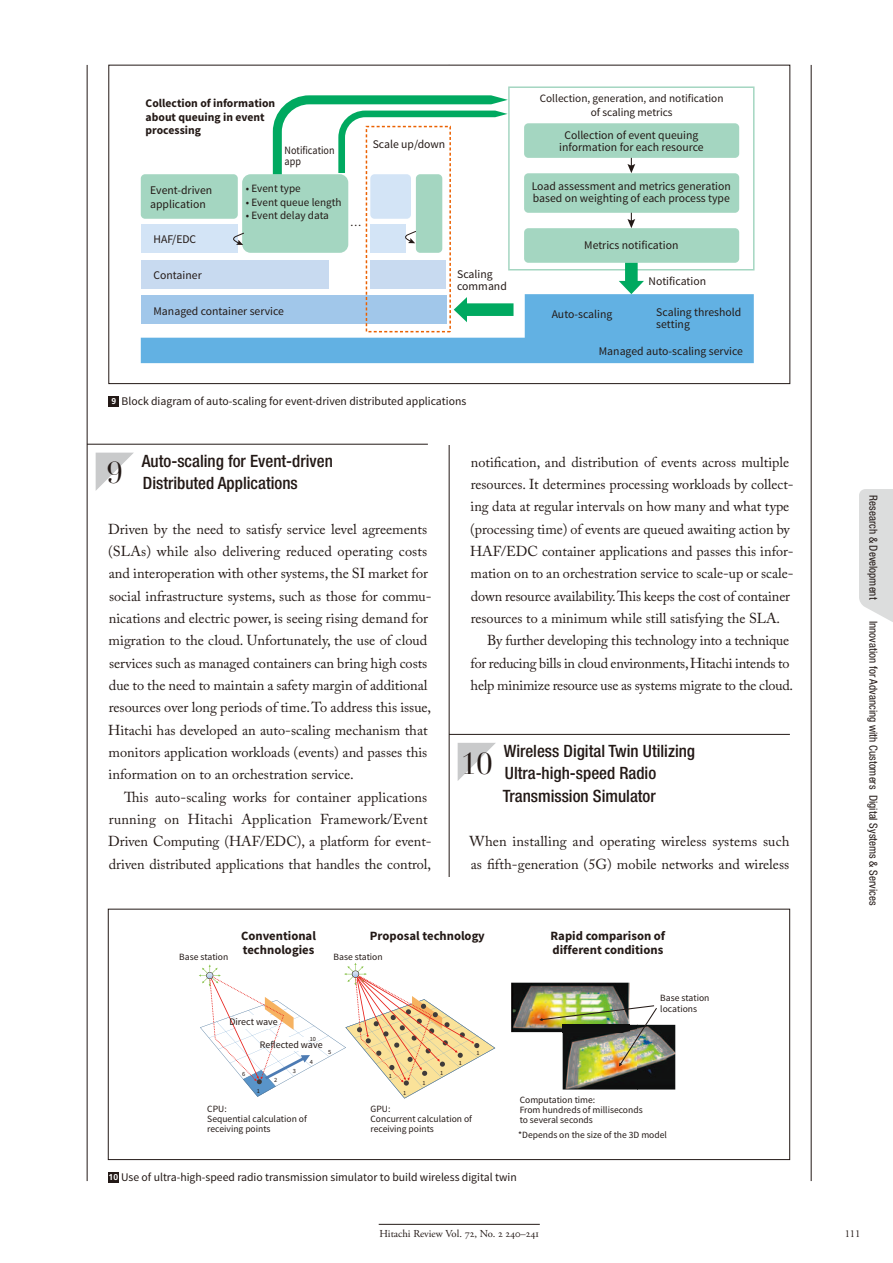
<style>
.page{position:relative;width:893px;height:1263px;background:#fff}
.page>*{position:absolute;margin:0;border:0;box-sizing:border-box;transform-origin:0 0}
.t1{font:29.7px "Didot LT Pro";color:#231916}
.t2{font:500 condensed 16.95px/22.4px "Helvetica Neue LT Std";color:#231916}
.t3{font:14.4px/22.4px "Adobe Caslon Pro";color:#231916}
.t4{font:14.4px "Adobe Caslon Pro";letter-spacing:-.02em;color:#231916}
.t5{font:700 12.6px/14.1px "Source Sans Pro";color:#231916}
.t6{font:11.7px/12px "Source Sans Pro";color:#231916}
.t7{font:700 11.7px/13.5px "Source Sans Pro";color:#231916}
.t8{font:11.25px/13.5px "Source Sans Pro";color:#231916;text-align:center}
.t9{font:11.25px/11.2px "Source Sans Pro";color:#231916;scale:.9 1}
.t10{font:condensed 11.1px "Helvetica Neue LT Std";color:#231916}
.t11{font:11.1px "Source Sans Pro";color:#231916}
.t12{font:10.65px "Adobe Garamond Pro";color:#231916}
.t13{font:9.9px "Source Sans Pro";color:#231916}
.t14{font:9.6px/10.2px "Source Sans Pro";color:#231916}
.t15{font:6.3px "Source Sans Pro";color:#231916}
.s1{font-family:"Frutiger LT Std";font-weight:700;font-size:8.55px;color:#fff}
</style>
<div class="page">
<hr style="left:87px;top:65px;width:1px;height:1116px;background:#231916">
<hr style="left:449px;top:65px;width:1px;height:1116px;background:#231916">
<hr style="left:811px;top:65px;width:1px;height:1116px;background:#231916">
<hr style="left:379px;top:1224px;width:161px;height:1px;background:#231916">
<svg style="left:859px;top:489px;width:33px;height:133px;background:#dedfdf"></svg>
<hr style="left:449px;top:734px;width:341px;height:1px;background:#231916">
<svg style="left:458px;top:743px;width:38px;height:38px"></svg>
<hr style="left:87px;top:444px;width:341px;height:1px;background:#231916">
<svg style="left:96px;top:453px;width:37px;height:37px"></svg>
<svg style="left:199px;top:963px;width:296px;height:136px"></svg>
<img style="left:511px;top:983px;width:119px;height:49px">
<img style="left:563px;top:1025px;width:112px;height:65px">
<img style="left:539px;top:1005px;width:118px;height:61px">
<div style="left:237px;top:1015px;width:33px;height:14px;background:#fff"></div>
<div style="left:277px;top:1037px;width:30px;height:14px;background:#fff"></div>
<div style="left:108px;top:909px;width:682px;height:251px;border:1px solid #231916"></div>
<div style="left:108px;top:1172px;width:11px;height:11px;background:#231916"></div>
<div style="left:434px;top:65px;width:30px;height:379px;background:#fff"></div>
<div style="left:141px;top:260px;width:187px;height:28px;background:#c8daf0"></div>
<div style="left:370px;top:260px;width:75px;height:28px;background:#c8daf0"></div>
<div style="left:141px;top:224px;width:97px;height:29px;background:#d3e4f6"></div>
<div style="left:370px;top:224px;width:36px;height:29px;background:#d3e4f6"></div>
<div style="left:524px;top:228px;width:215px;height:35px;background:#a4d6c1;border-radius:4px"></div>
<div style="left:508px;top:86px;width:246px;height:185px;border:1px solid #a4d6c1"></div>
<svg style="left:141px;top:263px;width:613px;height:100px"></svg>
<svg style="left:627px;top:213px;width:8px;height:15px"></svg>
<svg style="left:627px;top:158px;width:8px;height:15px"></svg>
<div style="left:141px;top:174px;width:97px;height:45px;background:#a4d6c1;border-radius:4px"></div>
<div style="left:416px;top:174px;width:26px;height:79px;background:#a4d6c1;border-radius:4px"></div>
<div style="left:370px;top:174px;width:41px;height:45px;background:#d3e4f6;border-radius:4px"></div>
<div style="left:242px;top:174px;width:106px;height:79px;background:#a4d6c1;border-radius:8px"></div>
<div style="left:366px;top:126px;width:85px;height:206px;border:1px dashed #eb6101"></div>
<svg style="left:273px;top:95px;width:235px;height:79px"></svg>
<div style="left:524px;top:173px;width:215px;height:40px;background:#a4d6c1;border-radius:4px"></div>
<div style="left:524px;top:123px;width:215px;height:35px;background:#a4d6c1;border-radius:4px"></div>
<svg style="left:405px;top:231px;width:11px;height:12px"></svg>
<svg style="left:233px;top:232px;width:11px;height:13px"></svg>
<div style="left:109px;top:396px;width:10px;height:11px;background:#231916"></div>
<p class="t7" style="left:146px;top:98px;width:131px">Collection of information about queuing in event processing</p>
<p class="t8" style="left:540px;top:93px;width:185px">Collection, generation, and notification of scaling metrics</p>
<p class="t6" style="left:559px;top:130px;width:146px;text-align:center">Collection of event queuing information for each resource</p>
<p class="t6" style="left:373px;top:139px;width:74px">Scale up/down</p>
<p class="t9" style="left:285px;top:146px;width:57px">Notification app</p>
<p class="t11" style="left:246px;top:184px;width:57px">• Event type</p>
<p class="t11" style="left:246px;top:198px;width:97px">• Event queue length</p>
<p class="t11" style="left:246px;top:211px;width:85px">• Event delay data</p>
<p class="t6" style="left:150px;top:184px;width:64px;line-height:14px">Event-driven application</p>
<p class="t6" style="left:154px;top:234px;width:44px">HAF/EDC</p>
<p class="t6" style="left:154px;top:270px;width:50px">Container</p>
<p class="t6" style="left:154px;top:306px;width:132px">Managed container service</p>
<p class="t6" style="left:350px;top:218px;width:13px">…</p>
<p class="t6" style="left:457px;top:270px;width:51px">Scaling command</p>
<p class="t6" style="left:112px;top:396px;width:356px"><span class="s1">9</span> Block diagram of auto-scaling for event-driven distributed applications</p>
<p class="t6" style="left:532px;top:181px;width:201px">Load assessment and metrics generation based on weighting of each process type</p>
<p class="t6" style="left:584px;top:241px;width:96px">Metrics notification</p>
<p class="t6" style="left:552px;top:309px;width:62px">Auto-scaling</p>
<p class="t6" style="left:648px;top:276px;width:59px">Notification</p>
<p class="t6" style="left:656px;top:307px;width:86px">Scaling threshold setting</p>
<p class="t6" style="left:599px;top:347px;width:146px">Managed auto-scaling service</p>
<p class="t2" style="left:142px;top:451px;width:193px">Auto-scaling for Event-driven<br>Distributed Applications</p>
<p class="t3" style="left:108px;top:519px;width:325px">Driven by the need to satisfy service level agreements (SLAs) while also delivering reduced operating costs and interoperation with other systems, the SI market for social infrastructure systems, such as those for commu&shy;nications and electric power, is seeing rising demand for migration to the cloud. Unfortunately, the use of cloud services such as managed containers can bring high costs due to the need to maintain a safety margin of additional resources over long periods of time. To address this issue, Hitachi has developed an auto-scaling mechanism that monitors application workloads (events) and passes this information on to an orchestration service.</p>
<p class="t3" style="left:108px;top:787px;width:325px;text-indent:16px">This auto-scaling works for container applications running on Hitachi Application Framework/Event Driven Computing (HAF/EDC), a platform for event&shy;driven distributed applications that handles the control,</p>
<h1 class="t1" style="left:107px;top:456px;width:17px">9</h1>
<p class="t3" style="left:471px;top:452px;width:320px">notification, and distribution of events across multiple</p>
<p class="t3" style="left:471px;top:475px;width:324px">resources. It determines processing workloads by collect-</p>
<p class="t3" style="left:471px;top:497px;width:320px">ing data at regular intervals on how many and what type</p>
<p class="t3" style="left:470px;top:519px;width:321px">(processing time) of events are queued awaiting action by</p>
<p class="t3" style="left:470px;top:542px;width:325px">HAF/EDC container applications and passes this infor-</p>
<p class="t3" style="left:471px;top:564px;width:325px">mation on to an orchestration service to scale-up or scale-</p>
<p class="t3" style="left:471px;top:586px;width:321px">down resource availability. This keeps the cost of container</p>
<p class="t3" style="left:471px;top:609px;width:311px">resources to a minimum while still satisfying the SLA.</p>
<p class="t3" style="left:487px;top:631px;width:304px">By further developing this technology into a technique</p>
<p class="t4" style="left:471px;top:657px;width:320px">for reducing bills in cloud environments, Hitachi intends to</p>
<p class="t3" style="left:471px;top:676px;width:324px">help minimize resource use as systems migrate to the cloud.</p>
<p class="t2" style="left:503px;top:741px;width:194px">Wireless Digital Twin Utilizing<br>Ultra-high-speed Radio<br>Transmission Simulator</p>
<p class="t3" style="left:469px;top:832px;width:321px">When installing and operating wireless systems such as fifth-generation (5G) mobile networks and wireless</p>
<h1 class="t1" style="left:461px;top:746px;width:32px">10</h1>
<p class="t5" style="left:241px;top:930px;width:76px">Conventional technologies</p>
<p class="t5" style="left:370px;top:930px;width:116px">Proposal technology</p>
<p class="t5" style="left:551px;top:930px;width:116px">Rapid comparison of different conditions</p>
<p class="t14" style="left:179px;top:953px;width:51px">Base station</p>
<p class="t14" style="left:333px;top:953px;width:51px">Base station</p>
<p class="t14" style="left:660px;top:993px;width:51px;line-height:11.4px">Base station locations</p>
<p class="t13" style="left:229px;top:1018px;width:50px">Direct wave</p>
<p class="t13" style="left:260px;top:1040px;width:64px">Reflected wave</p>
<p class="t15" style="left:310px;top:1037px;width:8px">10</p>
<p class="t15" style="left:328px;top:1050px;width:5px">5</p>
<p class="t15" style="left:476px;top:1050px;width:5px">1</p>
<p class="t15" style="left:310px;top:1060px;width:5px">4</p>
<p class="t15" style="left:459px;top:1060px;width:5px">1</p>
<p class="t15" style="left:242px;top:1072px;width:5px">6</p>
<p class="t15" style="left:274px;top:1078px;width:5px">2</p>
<p class="t15" style="left:293px;top:1068px;width:5px">3</p>
<p class="t15" style="left:389px;top:1074px;width:5px">1</p>
<p class="t15" style="left:422px;top:1080px;width:5px">1</p>
<p class="t15" style="left:440px;top:1070px;width:5px">1</p>
<p class="t15" style="left:257px;top:1089px;width:5px">1</p>
<p class="t15" style="left:403px;top:1090px;width:5px">1</p>
<p class="t14" style="left:207px;top:1104px;width:101px">CPU:<br>Sequential calculation of receiving points</p>
<p class="t14" style="left:371px;top:1104px;width:103px">GPU:<br>Concurrent calculation of receiving points</p>
<p class="t14" style="left:520px;top:1095px;width:124px">Computation time:<br>From hundreds of milliseconds to several seconds</p>
<p class="t14" style="left:518px;top:1131px;width:150px">*Depends on the size of the 3D model</p>
<p class="t6" style="left:109px;top:1172px;width:410px"><span class="s1">10</span> Use of ultra-high-speed radio transmission simulator to build wireless digital twin</p>
<p class="t12" style="left:380px;top:1228px;width:161px">Hitachi Review Vol. 72, No. 2 240–241</p>
<p class="t10" style="left:877px;top:495px;width:106px;rotate:90deg">Research &amp; Development</p>
<p class="t10" style="left:877px;top:621px;width:286px;rotate:90deg">Innovation for Advancing with Customers Digital Systems &amp; Services</p>
<p class="t12" style="left:845px;top:1228px;width:17px">111</p>
</div>
